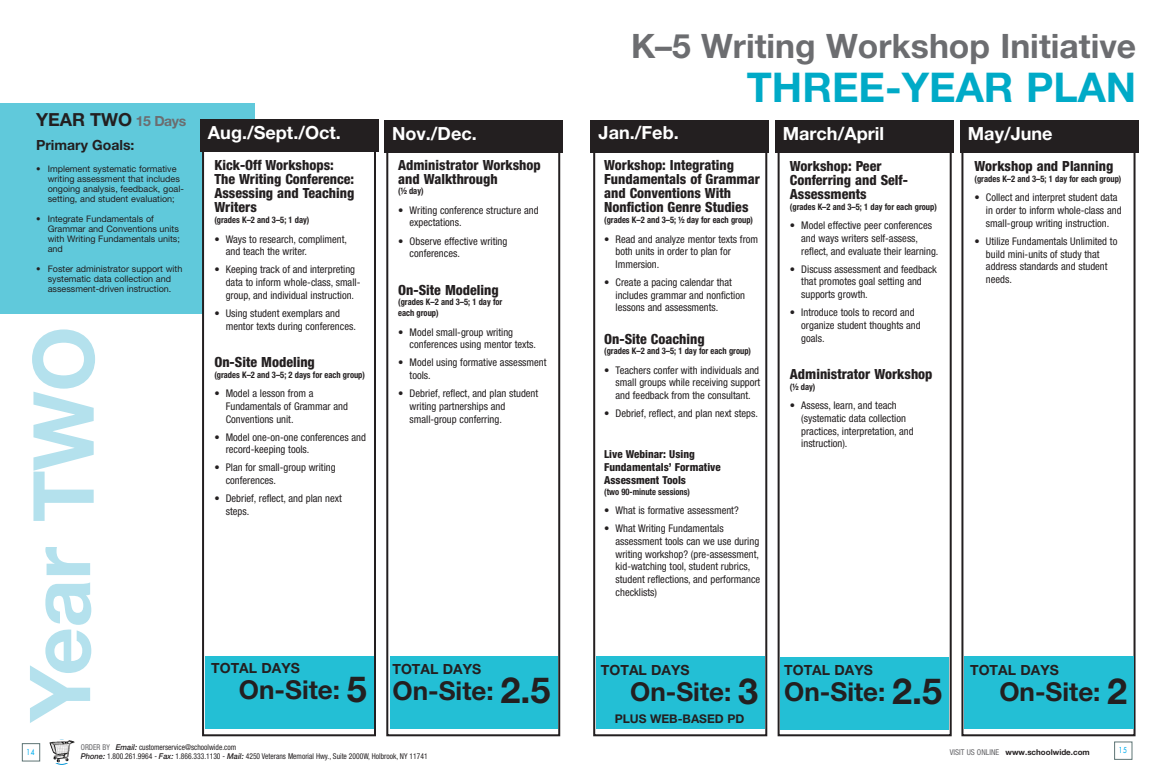
<style>
.page{position:relative;width:1153px;height:779px;background:#fff}
.page>*{position:absolute;margin:0;border:0;box-sizing:border-box;transform-origin:0 0}
.t1{font:700 84.2px "Helvetica Neue LT Pro";letter-spacing:-.005em;color:#b4e1ed}
.t2{font:700 41px "Helvetica Neue LT Pro";color:#00aac7}
.t3{font:700 33.7px "Helvetica Neue LT Pro";color:#6c6d70}
.t4{font:700 26px "Helvetica Neue LT Pro";color:#231f20}
.t5{font:700 18.1px "Helvetica Neue LT Pro";color:#fff}
.t6{font:700 18px "Helvetica Neue LT Pro";color:#231f20}
.t7{font:800 condensed 14px/14px "Helvetica Neue LT Pro";color:#231f20}
.t8{font:700 14px "Helvetica Neue LT Pro";color:#231f20}
.t9{font:700 12px "Helvetica Neue LT Pro";color:#231f20}
.t10{font:800 condensed 11px/13px "Helvetica Neue LT Pro";color:#231f20}
.t11{font:condensed 10.6px/12.7px "Helvetica Neue LT Pro";color:#231f20}
.t12{font:9px/10px "Helvetica Neue LT Pro";color:#231f20}
.t13{font:700 condensed 9px/10.8px "Helvetica Neue LT Pro";color:#231f20;scale:.94 1}
.t14{font:condensed 8px/9.6px "Helvetica Neue LT Pro";color:#231f20;scale:.94 1}
.t15{font:700 8px "Helvetica Neue LT Pro";color:#231f20}
.t16{font:8px "Futura";color:#00aeef;scale:.8 1}
.s1{font-size:14px;color:#6c6d70}
.s2{font-size:36px}
.s3{color:#636366}
.s4{font-weight:500;font-style:italic;font-stretch:normal}
.s5{font-weight:400;font-stretch:condensed;color:#636366}
</style>
<div class="page">
<div style="left:0;top:103px;width:254px;height:211px;background:#60c9db"></div>
<div style="left:22px;top:742px;width:18px;height:19px;border:1px solid #5e7575"></div>
<svg style="left:55px;top:739px;width:13px;height:25px"></svg>
<img style="left:49px;top:740px;width:26px;height:22px">
<div style="left:203px;top:141px;width:172px;height:594px;background:#fff"></div>
<div style="left:202px;top:140px;width:174px;height:596px;border:2px solid #231f20"></div>
<div style="left:386px;top:140px;width:174px;height:596px;border:2px solid #231f20"></div>
<div style="left:593px;top:140px;width:174px;height:596px;border:2px solid #231f20"></div>
<div style="left:777px;top:140px;width:174px;height:596px;border:2px solid #231f20"></div>
<div style="left:961px;top:140px;width:174px;height:596px;border:2px solid #231f20"></div>
<div style="left:200px;top:119px;width:178px;height:33px;background:#231f20"></div>
<div style="left:384px;top:120px;width:178px;height:33px;background:#231f20"></div>
<div style="left:590px;top:120px;width:179px;height:32px;background:#231f20"></div>
<div style="left:774px;top:120px;width:179px;height:33px;background:#231f20"></div>
<div style="left:959px;top:120px;width:179px;height:33px;background:#231f20"></div>
<div style="left:205px;top:656px;width:168px;height:73px;background:#23bfd5"></div>
<div style="left:390px;top:656px;width:168px;height:72px;background:#23bfd5"></div>
<div style="left:596px;top:656px;width:168px;height:72px;background:#23bfd5"></div>
<div style="left:780px;top:657px;width:168px;height:72px;background:#23bfd5"></div>
<div style="left:964px;top:656px;width:169px;height:72px;background:#23bfd5"></div>
<h3 class="t6" style="left:36px;top:113px;width:152px">YEAR TWO <span class="s1">15 Days</span></h3>
<h3 class="t8" style="left:36px;top:139px;width:100px">Primary Goals:</h3>
<p class="t12" style="left:48px;top:164px;width:138px;text-indent:-12px">• Implement systematic formative writing assessment that includes ongoing analysis, feedback, goal&shy;setting, and student evaluation;</p>
<p class="t12" style="left:48px;top:214px;width:134px;text-indent:-12px">• Integrate Fundamentals of<br>Grammar and Conventions units with Writing Fundamentals units; and</p>
<p class="t12" style="left:36px;top:264px;width:148px;text-align:center">• Foster administrator support with systematic data collection and assessment-driven instruction.</p>
<h1 class="t1" style="left:30px;top:722px;width:397px;rotate:-90deg">Year TWO</h1>
<h3 class="t3" style="left:631px;top:34px;width:506px">K–5 Writing Workshop Initiative</h3>
<h2 class="t2" style="left:746px;top:73px;width:391px">THREE-YEAR PLAN</h2>
<h3 class="t5" style="left:208px;top:126px;width:134px">Aug./Sept./Oct.</h3>
<h3 class="t5" style="left:392px;top:127px;width:86px">Nov./Dec.</h3>
<h3 class="t5" style="left:598px;top:126px;width:82px">Jan./Feb.</h3>
<h3 class="t5" style="left:782px;top:127px;width:103px">March/April</h3>
<h3 class="t5" style="left:967px;top:127px;width:86px">May/June</h3>
<h3 class="t7" style="left:214px;top:159px;width:141px">Kick-Off Workshops:<br>The Writing Conference:<br>Assessing and Teaching<br>Writers</h3>
<p class="t13" style="left:214px;top:215px;width:103px">(grades K–2 and 3–5; 1 day)</p>
<p class="t11" style="left:226px;top:233px;width:123px;text-indent:-11px">• Ways to research, compliment, and teach the writer.</p>
<p class="t11" style="left:226px;top:264px;width:136px;text-indent:-11px">• Keeping track of and interpreting data to inform whole-class, small&shy;group, and individual instruction.</p>
<p class="t11" style="left:226px;top:307px;width:132px;text-indent:-11px">• Using student exemplars and mentor texts during conferences.</p>
<h3 class="t7" style="left:214px;top:356px;width:102px">On-Site Modeling</h3>
<p class="t13" style="left:214px;top:369px;width:162px">(grades K–2 and 3–5; 2 days for each group)</p>
<p class="t11" style="left:226px;top:388px;width:124px;text-indent:-11px">• Model a lesson from a<br>Fundamentals of Grammar and<br>Conventions unit.</p>
<p class="t11" style="left:226px;top:431px;width:142px;text-indent:-11px">• Model one-on-one conferences and record-keeping tools.</p>
<p class="t11" style="left:226px;top:462px;width:111px;text-indent:-11px">• Plan for small-group writing conferences.</p>
<p class="t11" style="left:226px;top:493px;width:118px;text-indent:-11px">• Debrief, reflect, and plan next steps.</p>
<h3 class="t7" style="left:398px;top:159px;width:144px">Administrator Workshop and Walkthrough</h3>
<p class="t13" style="left:398px;top:186px;width:29px">(½ day)</p>
<p class="t11" style="left:409px;top:204px;width:130px;text-indent:-11px">• Writing conference structure and expectations.</p>
<p class="t11" style="left:409px;top:235px;width:99px;text-indent:-11px">• Observe effective writing conferences.</p>
<h3 class="t7" style="left:398px;top:284px;width:102px">On-Site Modeling</h3>
<p class="t13" style="left:398px;top:297px;width:112px">(grades K–2 and 3–5; 1 day for each group)</p>
<p class="t11" style="left:409px;top:326px;width:128px;text-indent:-11px">• Model small-group writing conferences using mentor texts.</p>
<p class="t11" style="left:409px;top:357px;width:138px;text-indent:-11px">• Model using formative assessment tools.</p>
<p class="t11" style="left:409px;top:388px;width:130px;text-indent:-11px">• Debrief, reflect, and plan student writing partnerships and small-group conferring.</p>
<h3 class="t8" style="left:211px;top:663px;width:90px">TOTAL DAYS</h3>
<h3 class="t4" style="left:239px;top:680px;width:129px">On-Site: <span class="s2">5</span></h3>
<h3 class="t8" style="left:392px;top:663px;width:90px">TOTAL DAYS</h3>
<h3 class="t4" style="left:392px;top:681px;width:159px">On-Site: <span class="s2">2.5</span></h3>
<h3 class="t7" style="left:604px;top:159px;width:157px">Workshop: Integrating<br>Fundamentals of Grammar and Conventions With<br>Nonfiction Genre Studies</h3>
<p class="t13" style="left:604px;top:215px;width:160px">(grades K–2 and 3–5; ½ day for each group)</p>
<p class="t11" style="left:615px;top:233px;width:144px;text-indent:-11px">• Read and analyze mentor texts from both units in order to plan for<br>Immersion.</p>
<p class="t11" style="left:615px;top:277px;width:131px;text-indent:-11px">• Create a pacing calendar that includes grammar and nonfiction lessons and assessments.</p>
<h3 class="t7" style="left:604px;top:332px;width:102px">On-Site Coaching</h3>
<p class="t13" style="left:604px;top:346px;width:158px">(grades K–2 and 3–5; 1 day for each group)</p>
<p class="t11" style="left:615px;top:364px;width:146px;text-align:justify;text-indent:-11px">• Teachers confer with individuals and small groups while receiving support and feedback from the consultant.</p>
<p class="t11" style="left:604px;top:407px;width:155px">• Debrief, reflect, and plan next steps.</p>
<p class="t10" style="left:604px;top:448px;width:118px">Live Webinar: Using<br>Fundamentals’ Formative<br>Assessment Tools</p>
<p class="t13" style="left:604px;top:486px;width:93px">(two 90-minute sessions)</p>
<p class="t11" style="left:604px;top:505px;width:136px">• What is formative assessment?</p>
<p class="t11" style="left:615px;top:523px;width:146px;text-indent:-11px">• What Writing Fundamentals assessment tools can we use during writing workshop? (pre-assessment, kid-watching tool, student rubrics, student reflections, and performance checklists)</p>
<h3 class="t7" style="left:789px;top:160px;width:119px">Workshop: Peer<br>Conferring and Self-<br>Assessments</h3>
<p class="t13" style="left:789px;top:202px;width:158px">(grades K–2 and 3–5; 1 day for each group)</p>
<p class="t11" style="left:801px;top:220px;width:139px;text-indent:-11px">• Model effective peer conferences and ways writers self-assess, reflect, and evaluate their learning.</p>
<p class="t11" style="left:801px;top:263px;width:137px;text-indent:-11px">• Discuss assessment and feedback that promotes goal setting and supports growth.</p>
<p class="t11" style="left:801px;top:307px;width:121px;text-indent:-11px">• Introduce tools to record and organize student thoughts and goals.</p>
<h3 class="t7" style="left:789px;top:368px;width:144px">Administrator Workshop</h3>
<p class="t13" style="left:789px;top:381px;width:29px">(½ day)</p>
<p class="t11" style="left:801px;top:400px;width:114px;text-indent:-11px">• Assess, learn, and teach (systematic data collection practices, interpretation, and instruction).</p>
<h3 class="t8" style="left:601px;top:664px;width:90px">TOTAL DAYS</h3>
<h3 class="t4" style="left:630px;top:682px;width:129px">On-Site: <span class="s2">3</span></h3>
<p class="t9" style="left:614px;top:714px;width:131px">PLUS WEB-BASED PD</p>
<h3 class="t8" style="left:784px;top:664px;width:90px">TOTAL DAYS</h3>
<h3 class="t4" style="left:784px;top:682px;width:159px">On-Site: <span class="s2">2.5</span></h3>
<h3 class="t7" style="left:974px;top:160px;width:140px">Workshop and Planning</h3>
<p class="t13" style="left:974px;top:174px;width:158px">(grades K–2 and 3–5; 1 day for each group)</p>
<p class="t11" style="left:985px;top:192px;width:137px;text-indent:-11px">• Collect and interpret student data in order to inform whole-class and small-group writing instruction.</p>
<p class="t11" style="left:985px;top:235px;width:133px;text-indent:-11px">• Utilize Fundamentals Unlimited to build mini-units of study that address standards and student needs.</p>
<h3 class="t8" style="left:970px;top:665px;width:90px">TOTAL DAYS</h3>
<h3 class="t4" style="left:999px;top:682px;width:129px">On-Site: <span class="s2">2</span></h3>
<p class="t14" style="left:81px;top:742px;width:370px"><span class="s3">ORDER BY</span> <span class="s4">Email:</span> customerservice@schoolwide.com<br><span class="s4">Phone:</span> 1.800.261.9964 - <span class="s4">Fax:</span> 1.866.333.1130 - <span class="s4">Mail:</span> 4250 Veterans Memorial Hwy., Suite 2000W, Holbrook, NY 11741</p>
<p class="t16" style="left:27px;top:747px;width:11px">14</p>
<p class="t15" style="left:949px;top:749px;width:141px"><span class="s5">VISIT US ONLINE</span> www.schoolwide.com</p>
<p class="t16" style="left:1118px;top:745px;width:11px">15</p>
</div>
